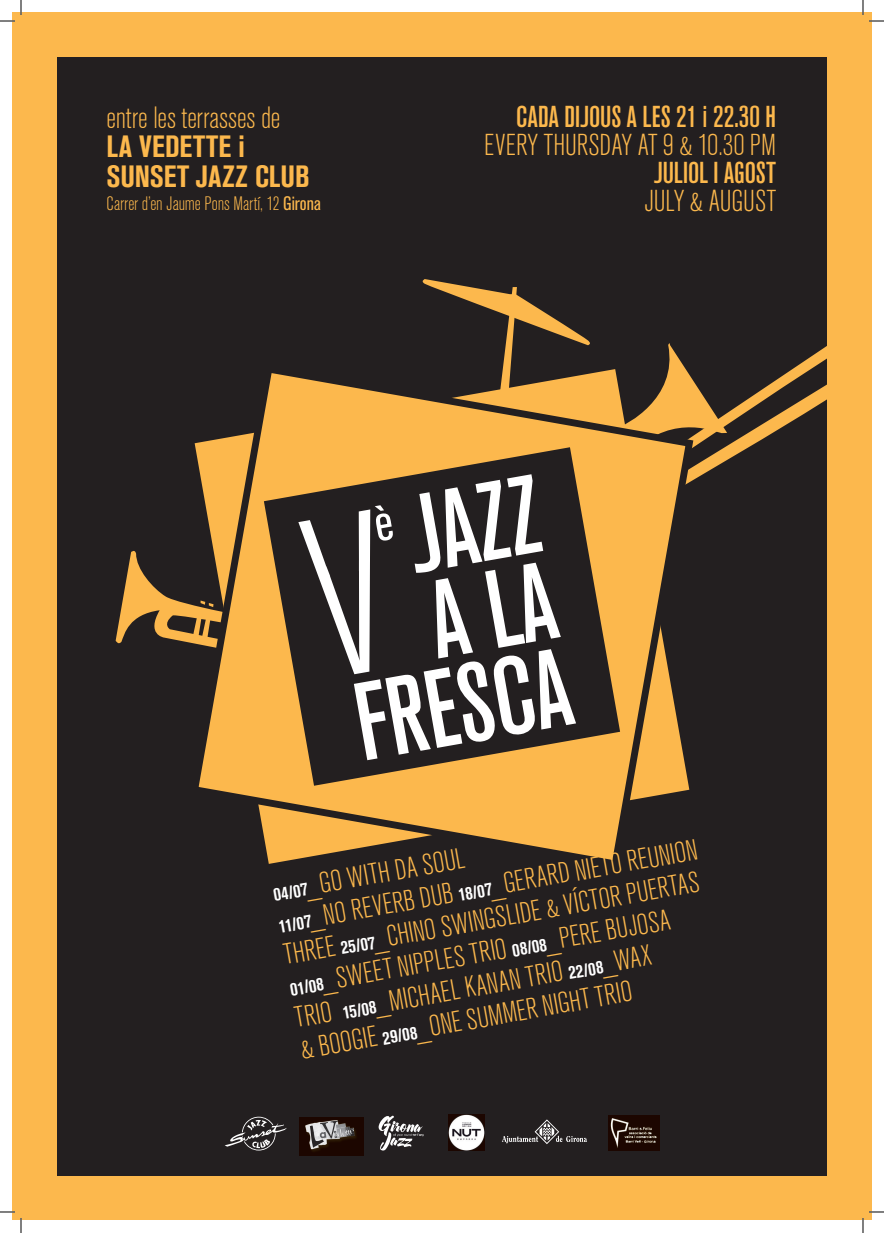
<style>
.page{position:relative;width:884px;height:1233px;background:#fff}
.page>*{position:absolute;margin:0;border:0;box-sizing:border-box;transform-origin:0 0}
.t1{font:700 condensed 30.5px/29.5px "Akzidenz Grotesk BQ";letter-spacing:.005em;color:#fcb84d}
.t2{font:300 condensed 30.5px "Akzidenz Grotesk BQ";color:#fcb84d}
.t3{font:500 condensed 30px "Akzidenz Grotesk BQ";color:#fcb84d}
.t4{font:300 condensed 30px "Akzidenz Grotesk BQ";color:#fcb84d}
.t5{font:300 condensed 29.1px/32px "Akzidenz Grotesk BQ";color:#fcb84d}
.t6{font:300 condensed 19.3px "Akzidenz Grotesk BQ";color:#fcb84d}
.s1{font-weight:400}
.s2{font-weight:700;font-size:18.6px;color:#fff}
</style>
<div class="page">
<div style="left:12px;top:12px;width:859px;height:1208px;background:#fcb84d"></div>
<div style="left:57px;top:57px;width:770px;height:1119px;background:#231f20"></div>
<svg style="left:116px;top:551px;width:71px;height:93px"></svg>
<svg style="left:668px;top:343px;width:159px;height:135px"></svg>
<svg style="left:187px;top:361px;width:510px;height:503px"></svg>
<svg style="left:264px;top:447px;width:356px;height:338px;fill:#fcb84d"></svg>
<svg style="left:298px;top:279px;width:294px;height:481px"></svg>
<img style="left:299px;top:1117px;width:65px;height:38px">
<svg style="left:502px;top:1119px;width:85px;height:25px"></svg>
<img style="left:448px;top:1114px;width:36px;height:36px">
<img style="left:608px;top:1115px;width:51px;height:35px">
<svg style="left:379px;top:1115px;width:45px;height:35px"></svg>
<svg style="left:225px;top:1116px;width:62px;height:34px"></svg>
<svg style="left:0;top:1211px;width:15px;height:1px"></svg>
<svg style="left:869px;top:1211px;width:15px;height:1px"></svg>
<svg style="left:0;top:0;width:22px;height:22px"></svg>
<svg style="left:20px;top:1218px;width:2px;height:15px"></svg>
<svg style="left:862px;top:0;width:22px;height:22px"></svg>
<svg style="left:862px;top:1218px;width:2px;height:15px"></svg>
<p class="t2" style="left:107px;top:101px;width:175px">entre les terrasses de</p>
<p class="t1" style="left:107px;top:132px;width:205px">LA VEDETTE i<br>SUNSET JAZZ CLUB</p>
<p class="t6" style="left:107px;top:193px;width:216px">Carrer d’en Jaume Pons Martí, 12 <span class="s1">Girona</span></p>
<p class="t3" style="left:516px;top:100px;width:261px">CADA DIJOUS A LES 21 i 22.30 H</p>
<p class="t4" style="left:484px;top:129px;width:293px">EVERY THURSDAY AT 9 &amp; 10.30 PM</p>
<p class="t3" style="left:654px;top:156px;width:123px">JULIOL I AGOST</p>
<p class="t4" style="left:644px;top:185px;width:133px">JULY &amp; AUGUST</p>
<p class="t5" style="left:270px;top:876px;width:427px;rotate:-10deg"><span class="s2">04/07</span>_GO WITH DA SOUL<br><span class="s2">11/07</span>_NO REVERB DUB <span class="s2">18/07</span>_GERARD NIETO REUNION THREE <span class="s2">25/07</span>_CHINO SWINGSLIDE &amp; VÍCTOR PUERTAS <span class="s2">01/08</span>_SWEET NIPPLES TRIO <span class="s2">08/08</span>_PERE BUJOSA TRIO <span class="s2">15/08</span>_MICHAEL KANAN TRIO <span class="s2">22/08</span>_WAX<br>&amp; BOOGIE <span class="s2">29/08</span>_ONE SUMMER NIGHT TRIO</p>
</div>
